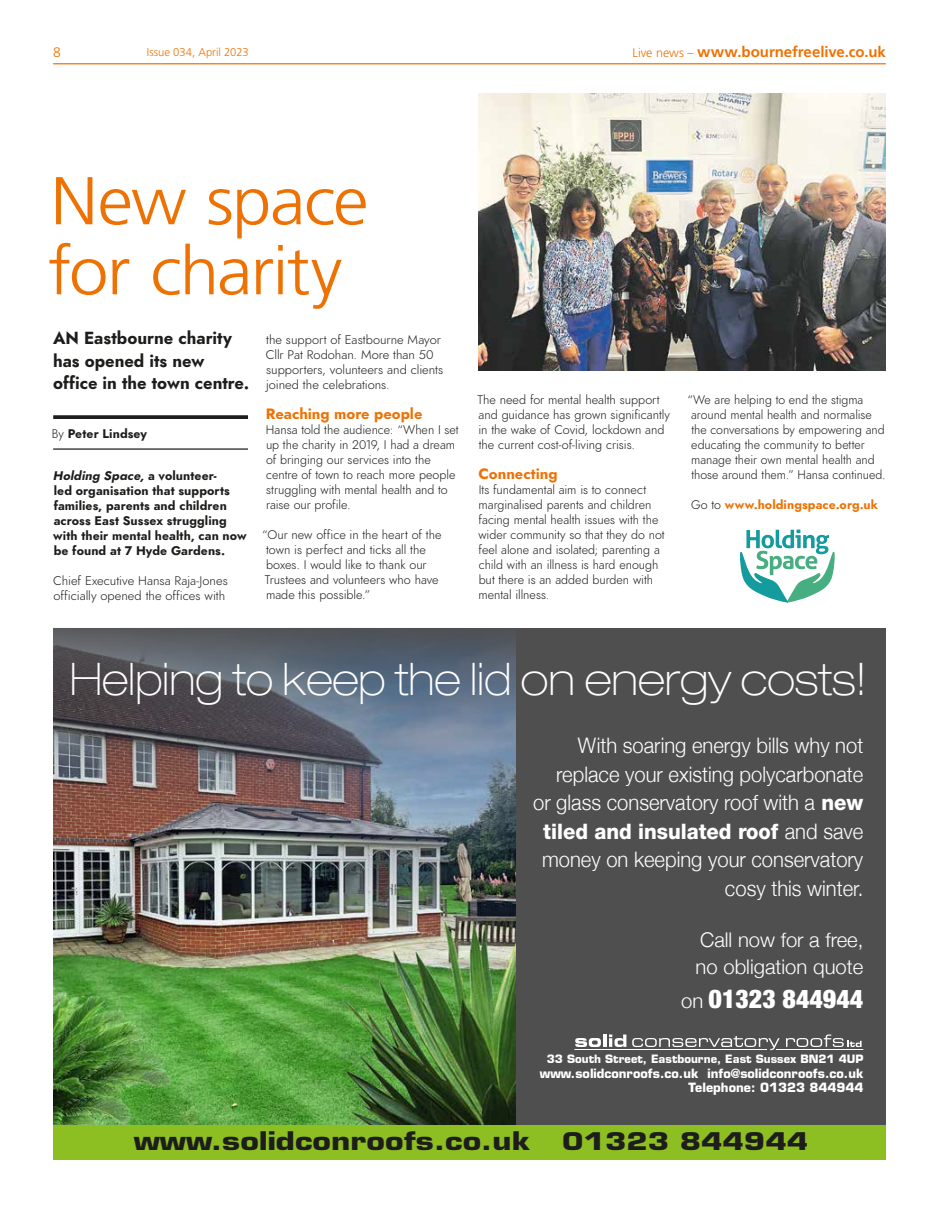
<style>
.page{position:relative;width:939px;height:1219px;background:#fff}
.page>*{position:absolute;margin:0;border:0;box-sizing:border-box;transform-origin:0 0}
.t1{font:300 67.5px/70px "Frutiger LT Std";letter-spacing:-.025em;color:#ee7203;scale:1.05 1}
.t2{font:100 expanded 45px "Helvetica Neue";color:#fff;scale:.95 1}
.t3{font:900 condensed 25.88px "Helvetica Neue";color:#fff}
.t4{font:700 25px "Eurostile";color:#1d1d1b;scale:1.25 1}
.t5{font:700 23.75px "Eurostile";color:#1d1d1b;scale:1.25 1}
.t6{font:300 21.38px/28.5px "Helvetica Neue";color:#fff;text-align:right;scale:.94 1}
.t7{font:300 20.25px/27px "Helvetica Neue";color:#fff}
.t8{font:italic 700 17.5px/22.5px "Renner";color:#1d1d1b}
.t9{font:700 15px "Frutiger LT Std";letter-spacing:-.005em;color:#ee7203}
.t10{font:italic 700 15px "Renner";color:#ee7203}
.t11{font:300 13.75px "Frutiger LT Std";color:#ee7203}
.t12{font:italic 300 12.5px/15px "Renner";color:#1d1d1b}
.t13{font:italic 700 12.5px/15px "Renner";letter-spacing:.005em;color:#1d1d1b}
.t14{font:700 12.5px/13.5px "Eurostile";color:#fff;text-align:right}
.t15{font:italic 700 12.5px "Renner";letter-spacing:.005em;color:#ee7203}
.t16{font:700 11.25px "Eurostile";color:#fff}
.t17{font:300 11.25px "Frutiger LT Std";color:#ee7203}
.s1{font-weight:300;font-size:12.5px}
.s2{font-weight:300}
.s3{font-style:inherit}
.s4{font-weight:300;color:#1d1d1b}
.s5{font-weight:800}
.s6{font-weight:300;font-stretch:normal;font-size:20.25px}
</style>
<div class="page">
<div style="left:53px;top:628px;width:833px;height:499px;background:#504f4f"></div>
<svg style="left:575px;top:1034px;width:51px;height:13px"></svg>
<svg style="left:632px;top:1036px;width:148px;height:14px"></svg>
<hr style="left:574px;top:1049px;width:193px;height:1px;background:#fff">
<hr style="left:776px;top:1049px;width:87px;height:1px;background:#fff">
<svg style="left:786px;top:1034px;width:76px;height:13px"></svg>
<img style="left:53px;top:628px;width:462px;height:497px">
<div style="left:53px;top:1125px;width:833px;height:34px;background:#8dbe22"></div>
<svg style="left:53px;top:415px;width:195px;height:4px"></svg>
<hr style="left:53px;top:448px;width:195px;height:2px;background:#1d1d1b">
<img style="left:478px;top:94px;width:408px;height:276px">
<svg style="left:740px;top:529px;width:95px;height:74px"></svg>
<hr style="left:53px;top:63px;width:833px;height:1px;background:#ee7203">
<p class="t11" style="left:53px;top:44px;width:9px">8</p>
<p class="t17" style="left:147px;top:46px;width:104px">Issue 034, April 2023</p>
<p class="t9" style="left:632px;top:43px;width:255px"><span class="s1">Live news –</span> www.bournefreelive.co.uk</p>
<h1 class="t1" style="left:48px;top:167px;width:307px">New space for charity</h1>
<h3 class="t8" style="left:53px;top:327px;width:198px">AN Eastbourne charity has opened its new office in the town centre.</h3>
<p class="t12" style="left:266px;top:332px;width:179px">the support of Eastbourne Mayor<br>Cllr Pat Rodohan. More than 50 supporters, volunteers and clients joined the celebrations.</p>
<p class="t10" style="left:266px;top:403px;width:158px">Reaching more people</p>
<p class="t12" style="left:266px;top:422px;width:194px">Hansa told the audience: “When I set up the charity in 2019, I had a dream of bringing our services into the centre of town to reach more people struggling with mental health and to raise our profile.</p>
<p class="t12" style="left:262px;top:527px;width:181px">“Our new office in the heart of the town is perfect and ticks all the boxes. I would like to thank our<br>Trustees and volunteers who have made this possible.”</p>
<p class="t13" style="left:52px;top:426px;width:97px"><span class="s2">By</span> Peter Lindsey</p>
<p class="t13" style="left:53px;top:468px;width:195px"><span class="s3">Holding Space,</span> a volunteer-<br>led organisation that supports families, parents and children across East Sussex struggling with their mental health, can now be found at 7 Hyde Gardens.</p>
<p class="t12" style="left:53px;top:573px;width:176px">Chief Executive Hansa Raja-Jones officially opened the offices with</p>
<p class="t12" style="left:477px;top:392px;width:194px">The need for mental health support and guidance has grown significantly in the wake of Covid, lockdown and the current cost-of-living crisis.</p>
<p class="t10" style="left:478px;top:463px;width:81px">Connecting</p>
<p class="t12" style="left:478px;top:482px;width:188px">Its fundamental aim is to connect marginalised parents and children facing mental health issues with the wider community so that they do not feel alone and isolated; parenting a child with an illness is hard enough but there is an added burden with mental illness.</p>
<p class="t12" style="left:691px;top:393px;width:196px;text-indent:-4px">“We are helping to end the stigma around mental health and normalise the conversations by empowering and educating the community to better manage their own mental health and those around them.” Hansa continued.</p>
<p class="t15" style="left:691px;top:496px;width:188px"><span class="s4">Go to</span> www.holdingspace.org.uk</p>
<h2 class="t2" style="left:70px;top:652px;width:841px">Helping to keep the lid on energy costs!</h2>
<h3 class="t6" style="left:533px;top:730px;width:353px">With soaring energy bills why not replace your existing polycarbonate<br>or glass conservatory roof with a <span class="s5">new tiled and insulated roof</span> and save money on keeping your conservatory cosy this winter.</h3>
<h3 class="t7" style="left:696px;top:925px;width:169px">Call now for a free, no obligation quote</h3>
<h3 class="t3" style="left:681px;top:983px;width:184px"><span class="s6">on</span> 01323 844944</h3>
<p class="t16" style="left:547px;top:1052px;width:318px">33 South Street, Eastbourne, East Sussex BN21 4UP</p>
<p class="t14" style="left:540px;top:1067px;width:325px">www.solidconroofs.co.uk info@solidconroofs.co.uk<br>Telephone: 01323 844944</p>
<h3 class="t4" style="left:134px;top:1125px;width:319px">www.solidconroofs.co.uk</h3>
<h3 class="t5" style="left:562px;top:1126px;width:198px">01323 844944</h3>
</div>
